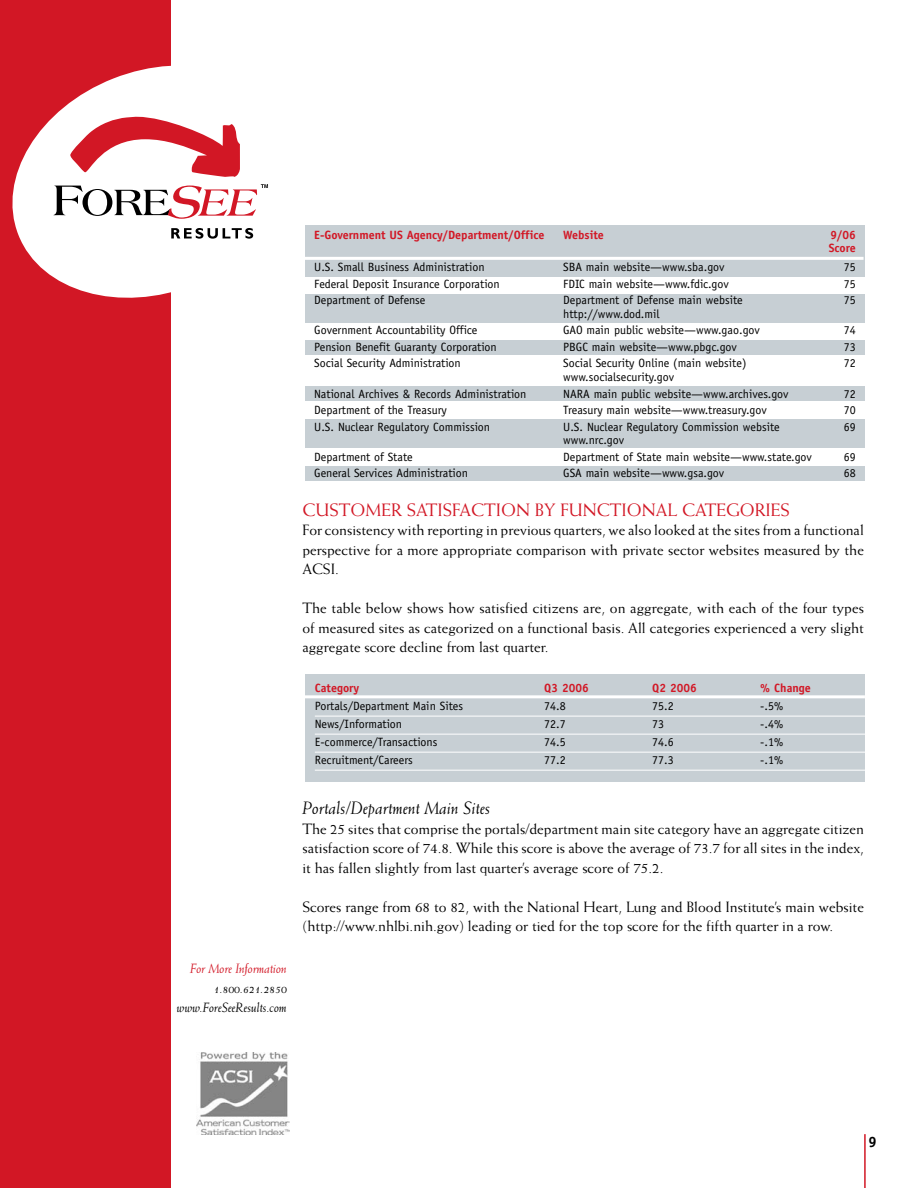
<style>
.page{position:relative;width:918px;height:1188px;background:#fff}
.page>*{position:absolute;margin:0;border:0;box-sizing:border-box;transform-origin:0 0}
.t1{font:18px "Weiss";color:#d21725}
.t2{font:italic 18px "Weiss";color:#000}
.t3{font:15px/19.5px "Weiss";color:#000;text-align:justify}
.t4{font:italic 13.5px/19.5px "Weiss";letter-spacing:-.01em;color:#000;text-align:right}
.t5{font:italic 13.5px "Weiss";letter-spacing:-.01em;color:#d21725}
.t6{font:12px "Officina Sans";color:#000}
.t7{font:700 12px/13.5px "Officina Sans";color:#d21725}
</style>
<div class="page">
<div style="left:0;top:0;width:171px;height:1188px;background:#d21725"></div>
<svg style="left:12px;top:65px;width:242px;height:233px;fill:#fff"></svg>
<img style="left:196px;top:1052px;width:94px;height:82px">
<hr style="left:864px;top:1134px;width:2px;height:54px;background:#d21725">
<svg style="left:54px;top:184px;width:214px;height:35px"></svg>
<svg style="left:171px;top:228px;width:82px;height:11px"></svg>
<svg style="left:70px;top:117px;width:170px;height:60px"></svg>
<div style="left:306px;top:674px;width:559px;height:108px;background:#c7cfd4"></div>
<hr style="left:315px;top:716px;width:556px;height:1px;background:#fff">
<hr style="left:315px;top:734px;width:556px;height:1px;background:#fff">
<hr style="left:315px;top:752px;width:556px;height:1px;background:#fff">
<hr style="left:315px;top:770px;width:556px;height:1px;background:#fff">
<hr style="left:300px;top:695px;width:565px;height:3px;background:#fff">
<div style="left:305px;top:466px;width:560px;height:14px;background:#c7cfd4"></div>
<div style="left:305px;top:340px;width:559px;height:14px;background:#c7cfd4"></div>
<div style="left:305px;top:420px;width:559px;height:28px;background:#c7cfd4"></div>
<div style="left:305px;top:294px;width:560px;height:29px;background:#c7cfd4"></div>
<div style="left:305px;top:387px;width:559px;height:14px;background:#c7cfd4"></div>
<div style="left:305px;top:225px;width:560px;height:52px;background:#c7cfd4"></div>
<hr style="left:299px;top:257px;width:565px;height:3px;background:#fff">
<p class="t5" style="left:190px;top:961px;width:99px">For More Information</p>
<p class="t4" style="left:177px;top:978px;width:112px">1.800.621.2850 www.ForeSeeResults.com</p>
<p class="t7" style="left:314px;top:228px;width:232px">E-Government US Agency/Department/Office</p>
<p class="t7" style="left:563px;top:228px;width:42px">Website</p>
<p class="t7" style="left:829px;top:228px;width:29px">9/06<br>Score</p>
<p class="t6" style="left:314px;top:260px;width:172px">U.S. Small Business Administration</p>
<p class="t6" style="left:563px;top:260px;width:163px">SBA main website—www.sba.gov</p>
<p class="t6" style="left:844px;top:260px;width:13px">75</p>
<p class="t6" style="left:314px;top:277px;width:187px">Federal Deposit Insurance Corporation</p>
<p class="t6" style="left:563px;top:277px;width:167px">FDIC main website—www.fdic.gov</p>
<p class="t6" style="left:844px;top:277px;width:13px">75</p>
<p class="t6" style="left:314px;top:293px;width:113px">Department of Defense</p>
<p class="t6" style="left:563px;top:293px;width:181px">Department of Defense main website</p>
<p class="t6" style="left:844px;top:293px;width:13px">75</p>
<p class="t6" style="left:563px;top:307px;width:98px">http://www.dod.mil</p>
<p class="t6" style="left:314px;top:323px;width:165px">Government Accountability Office</p>
<p class="t6" style="left:563px;top:323px;width:198px">GAO main public website—www.gao.gov</p>
<p class="t6" style="left:844px;top:323px;width:13px">74</p>
<p class="t6" style="left:314px;top:340px;width:184px">Pension Benefit Guaranty Corporation</p>
<p class="t6" style="left:563px;top:340px;width:175px">PBGC main website—www.pbgc.gov</p>
<p class="t6" style="left:844px;top:340px;width:13px">73</p>
<p class="t6" style="left:314px;top:356px;width:148px">Social Security Administration</p>
<p class="t6" style="left:563px;top:356px;width:185px">Social Security Online (main website)</p>
<p class="t6" style="left:844px;top:356px;width:13px">72</p>
<p class="t6" style="left:563px;top:370px;width:112px">www.socialsecurity.gov</p>
<p class="t6" style="left:314px;top:386px;width:214px">National Archives &amp; Records Administration</p>
<p class="t6" style="left:563px;top:386px;width:227px">NARA main public website—www.archives.gov</p>
<p class="t6" style="left:844px;top:386px;width:13px">72</p>
<p class="t6" style="left:314px;top:403px;width:134px">Department of the Treasury</p>
<p class="t6" style="left:563px;top:403px;width:205px">Treasury main website—www.treasury.gov</p>
<p class="t6" style="left:844px;top:403px;width:13px">70</p>
<p class="t6" style="left:314px;top:419px;width:177px">U.S. Nuclear Regulatory Commission</p>
<p class="t6" style="left:563px;top:419px;width:218px">U.S. Nuclear Regulatory Commission website</p>
<p class="t6" style="left:844px;top:419px;width:13px">69</p>
<p class="t6" style="left:563px;top:433px;width:62px">www.nrc.gov</p>
<p class="t6" style="left:314px;top:450px;width:100px">Department of State</p>
<p class="t6" style="left:563px;top:450px;width:250px">Department of State main website—www.state.gov</p>
<p class="t6" style="left:844px;top:450px;width:13px">69</p>
<p class="t6" style="left:314px;top:466px;width:155px">General Services Administration</p>
<p class="t6" style="left:563px;top:466px;width:162px">GSA main website—www.gsa.gov</p>
<p class="t6" style="left:844px;top:466px;width:13px">68</p>
<h1 class="t1" style="left:302px;top:499px;width:489px">CUSTOMER SATISFACTION BY FUNCTIONAL CATEGORIES</h1>
<p class="t3" style="left:302px;top:520px;width:563px">For consistency with reporting in previous quarters, we also looked at the sites from a functional perspective for a more appropriate comparison with private sector websites measured by the ACSI.</p>
<p class="t3" style="left:302px;top:598px;width:563px">The table below shows how satisfied citizens are, on aggregate, with each of the four types of measured sites as categorized on a functional basis. All categories experienced a very slight aggregate score decline from last quarter.</p>
<p class="t7" style="left:315px;top:681px;width:46px">Category</p>
<p class="t7" style="left:544px;top:681px;width:46px">Q3 2006</p>
<p class="t7" style="left:652px;top:681px;width:46px">Q2 2006</p>
<p class="t7" style="left:760px;top:681px;width:52px">% Change</p>
<p class="t6" style="left:315px;top:699px;width:150px">Portals/Department Main Sites</p>
<p class="t6" style="left:544px;top:699px;width:23px">74.8</p>
<p class="t6" style="left:652px;top:699px;width:23px">75.2</p>
<p class="t6" style="left:760px;top:699px;width:24px">-.5%</p>
<p class="t6" style="left:315px;top:717px;width:89px">News/Information</p>
<p class="t6" style="left:544px;top:717px;width:23px">72.7</p>
<p class="t6" style="left:652px;top:717px;width:13px">73</p>
<p class="t6" style="left:760px;top:717px;width:24px">-.4%</p>
<p class="t6" style="left:315px;top:735px;width:124px">E-commerce/Transactions</p>
<p class="t6" style="left:544px;top:735px;width:23px">74.5</p>
<p class="t6" style="left:652px;top:735px;width:23px">74.6</p>
<p class="t6" style="left:760px;top:735px;width:24px">-.1%</p>
<p class="t6" style="left:315px;top:753px;width:100px">Recruitment/Careers</p>
<p class="t6" style="left:544px;top:753px;width:23px">77.2</p>
<p class="t6" style="left:652px;top:753px;width:23px">77.3</p>
<p class="t6" style="left:760px;top:753px;width:24px">-.1%</p>
<h1 class="t2" style="left:302px;top:797px;width:190px">Portals/Department Main Sites</h1>
<p class="t3" style="left:302px;top:819px;width:563px">The 25 sites that comprise the portals/department main site category have an aggregate citizen satisfaction score of 74.8. While this score is above the average of 73.7 for all sites in the index, it has fallen slightly from last quarter’s average score of 75.2.</p>
<p class="t3" style="left:302px;top:897px;width:563px">Scores range from 68 to 82, with the National Heart, Lung and Blood Institute’s main website (http://www.nhlbi.nih.gov) leading or tied for the top score for the fifth quarter in a row.</p>
</div>
